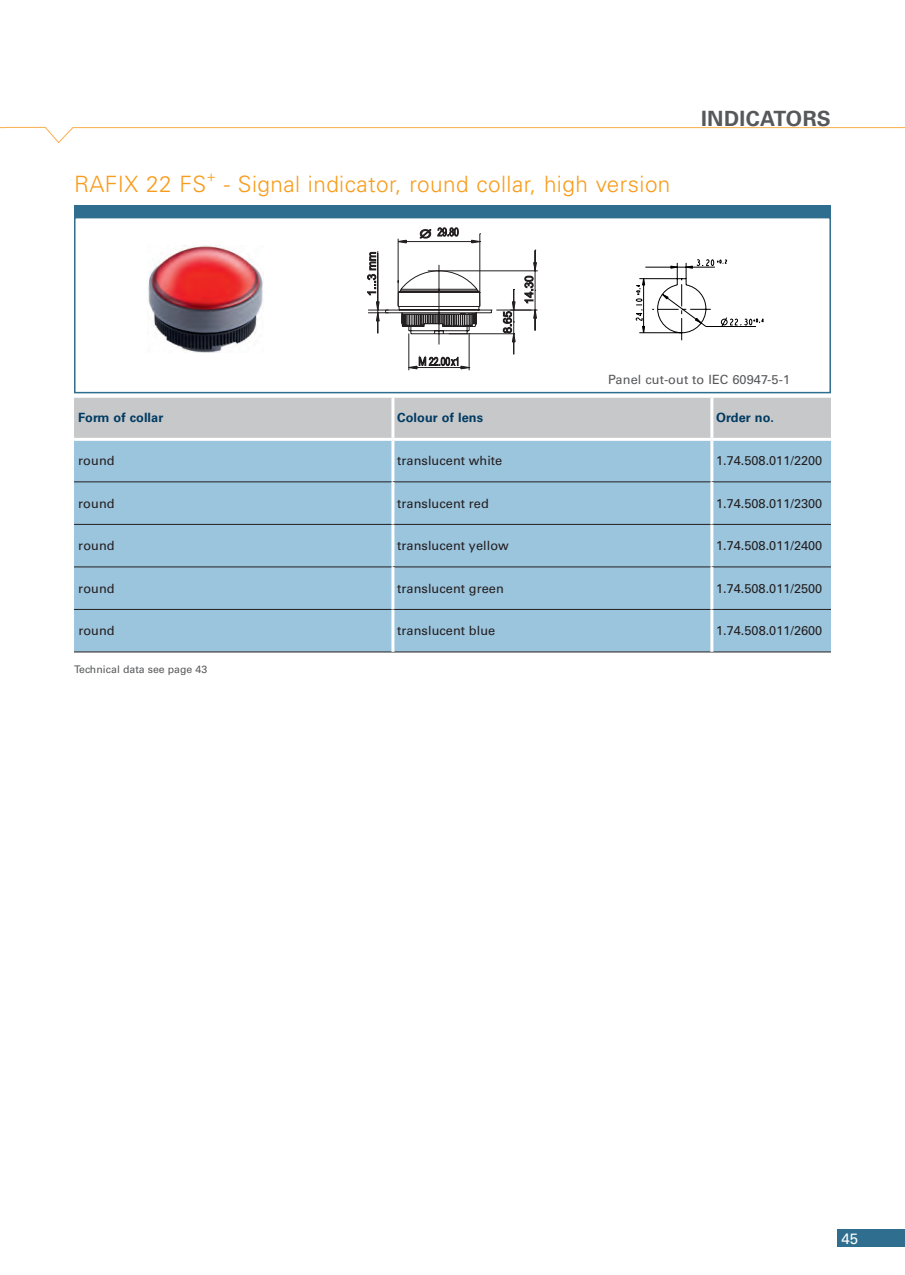
<style>
.page{position:relative;width:905px;height:1275px;background:#fff}
.page>*{position:absolute;margin:0;border:0;box-sizing:border-box;transform-origin:0 0}
.t1{font:300 22.5px "Univers LT Std";letter-spacing:.02em;color:#f89c1c}
.t2{font:700 21px "Univers";letter-spacing:.02em;color:#57585a}
.t3{font:15px "Univers LT Std";color:#fff}
.t4{font:300 14.7px "Univers LT Std";color:#f89c1c}
.t5{font:12.75px "Univers LT Std";letter-spacing:.005em;color:#231f20}
.t6{font:700 12.75px "Univers LT Std";letter-spacing:.005em;color:#003b62}
.t7{font:12.75px "Univers LT Std";letter-spacing:.005em;color:#57585a}
.t8{font:10.5px "Univers LT Std";letter-spacing:.005em;color:#57585a}
</style>
<div class="page">
<svg style="left:0;top:127px;width:905px;height:17px"></svg>
<div style="left:837px;top:1229px;width:68px;height:18px;background:#2f6e8e"></div>
<div style="left:74px;top:217px;width:757px;height:176px;border:2px solid #2f6e8e"></div>
<img style="left:148px;top:246px;width:116px;height:106px">
<hr style="left:409px;top:333px;width:1px;height:37px;background:#231f20">
<hr style="left:469px;top:333px;width:1px;height:37px;background:#231f20">
<svg style="left:408px;top:355px;width:62px;height:14px"></svg>
<hr style="left:496px;top:310px;width:40px;height:1px;background:#231f20">
<hr style="left:428px;top:271px;width:110px;height:1px;background:#231f20">
<hr style="left:449px;top:333px;width:66px;height:1px;background:#231f20">
<svg style="left:503px;top:250px;width:34px;height:104px"></svg>
<svg style="left:367px;top:228px;width:125px;height:117px"></svg>
<svg style="left:635px;top:259px;width:129px;height:82px"></svg>
<div style="left:74px;top:206px;width:757px;height:11px;background:#2f6e8e"></div>
<div style="left:74px;top:398px;width:757px;height:40px;background:#c7c8ca"></div>
<div style="left:74px;top:441px;width:757px;height:211px;background:#9bc4dd"></div>
<hr style="left:74px;top:482px;width:319px;height:1px;background:#231f20">
<hr style="left:74px;top:524px;width:319px;height:1px;background:#231f20">
<hr style="left:74px;top:567px;width:319px;height:1px;background:#231f20">
<hr style="left:74px;top:609px;width:319px;height:1px;background:#231f20">
<hr style="left:74px;top:652px;width:319px;height:1px;background:#231f20">
<hr style="left:391px;top:398px;width:3px;height:40px;background:#fff">
<hr style="left:391px;top:441px;width:3px;height:41px;background:#fff">
<hr style="left:393px;top:482px;width:319px;height:1px;background:#231f20">
<hr style="left:391px;top:482px;width:3px;height:42px;background:#fff">
<hr style="left:393px;top:524px;width:319px;height:1px;background:#231f20">
<hr style="left:391px;top:525px;width:3px;height:42px;background:#fff">
<hr style="left:393px;top:567px;width:319px;height:1px;background:#231f20">
<hr style="left:391px;top:567px;width:3px;height:42px;background:#fff">
<hr style="left:393px;top:609px;width:319px;height:1px;background:#231f20">
<hr style="left:393px;top:652px;width:319px;height:1px;background:#231f20">
<hr style="left:391px;top:610px;width:3px;height:42px;background:#fff">
<hr style="left:710px;top:398px;width:3px;height:40px;background:#fff">
<hr style="left:710px;top:441px;width:3px;height:41px;background:#fff">
<hr style="left:712px;top:482px;width:119px;height:1px;background:#231f20">
<hr style="left:710px;top:482px;width:3px;height:42px;background:#fff">
<hr style="left:712px;top:524px;width:119px;height:1px;background:#231f20">
<hr style="left:710px;top:525px;width:3px;height:42px;background:#fff">
<hr style="left:712px;top:567px;width:119px;height:1px;background:#231f20">
<hr style="left:710px;top:567px;width:3px;height:42px;background:#fff">
<hr style="left:712px;top:609px;width:119px;height:1px;background:#231f20">
<hr style="left:712px;top:652px;width:119px;height:1px;background:#231f20">
<hr style="left:710px;top:610px;width:3px;height:42px;background:#fff">
<h1 class="t1" style="left:74px;top:171px;width:134px">RAFIX 22 FS</h1>
<p class="t4" style="left:207px;top:167px;width:11px">+</p>
<h1 class="t1" style="left:224px;top:171px;width:448px">- Signal indicator, round collar, high version</h1>
<h2 class="t2" style="left:701px;top:106px;width:131px">INDICATORS</h2>
<p class="t7" style="left:608px;top:372px;width:183px">Panel cut-out to IEC 60947-5-1</p>
<p class="t6" style="left:78px;top:410px;width:87px">Form of collar</p>
<p class="t6" style="left:397px;top:410px;width:87px">Colour of lens</p>
<p class="t6" style="left:716px;top:410px;width:59px">Order no.</p>
<p class="t5" style="left:78px;top:453px;width:38px">round</p>
<p class="t5" style="left:397px;top:453px;width:107px">translucent white</p>
<p class="t5" style="left:716px;top:453px;width:108px">1.74.508.011/2200</p>
<p class="t5" style="left:78px;top:496px;width:38px">round</p>
<p class="t5" style="left:397px;top:496px;width:93px">translucent red</p>
<p class="t5" style="left:716px;top:496px;width:108px">1.74.508.011/2300</p>
<p class="t5" style="left:78px;top:538px;width:38px">round</p>
<p class="t5" style="left:397px;top:538px;width:113px">translucent yellow</p>
<p class="t5" style="left:716px;top:538px;width:108px">1.74.508.011/2400</p>
<p class="t5" style="left:78px;top:581px;width:38px">round</p>
<p class="t5" style="left:397px;top:581px;width:108px">translucent green</p>
<p class="t5" style="left:716px;top:581px;width:108px">1.74.508.011/2500</p>
<p class="t5" style="left:78px;top:623px;width:38px">round</p>
<p class="t5" style="left:397px;top:623px;width:100px">translucent blue</p>
<p class="t5" style="left:716px;top:623px;width:108px">1.74.508.011/2600</p>
<p class="t8" style="left:74px;top:663px;width:135px">Technical data see page 43</p>
<p class="t3" style="left:841px;top:1229px;width:18px">45</p>
</div>
